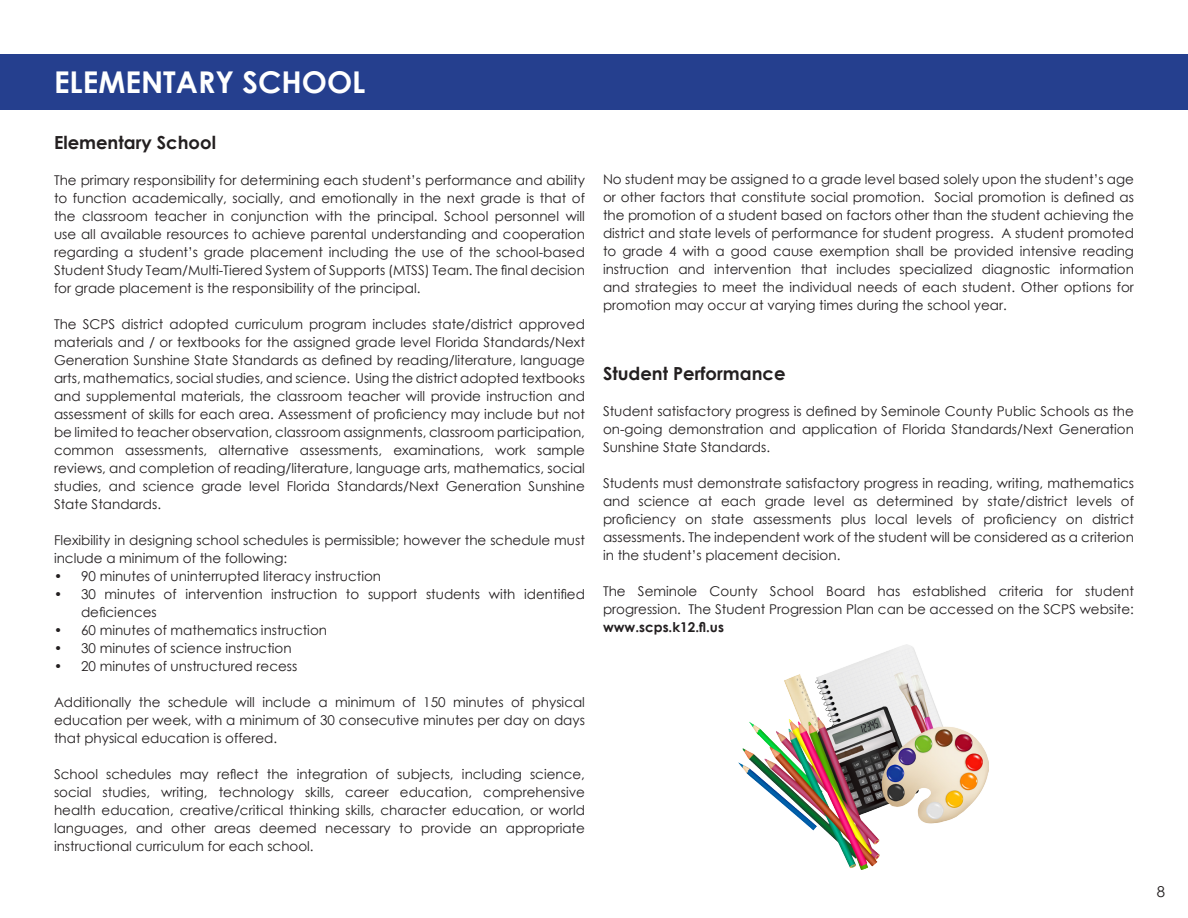
<style>
.page{position:relative;width:1188px;height:918px;background:#fff}
.page>*{position:absolute;margin:0;border:0;box-sizing:border-box;transform-origin:0 0}
.t1{font:700 30px "Century Gothic";color:#fff}
.t2{font:700 18px "Century Gothic";color:#231f20}
.t3{font:15px "Century Gothic";color:#231f20}
.t4{font:13.5px/18px "Century Gothic";color:#231f20;text-align:justify}
.s1{font-weight:700}
</style>
<div class="page">
<div style="left:0;top:54px;width:1188px;height:56px;background:#253f8e"></div>
<img style="left:738px;top:644px;width:250px;height:226px">
<p class="t1" style="left:54px;top:59px;width:313px">ELEMENTARY SCHOOL</p>
<p class="t2" style="left:54px;top:128px;width:163px">Elementary School</p>
<p class="t4" style="left:54px;top:170px;width:533px">The primary responsibility for determining each student’s performance and ability to function academically, socially, and emotionally in the next grade is that of the classroom teacher in conjunction with the principal. School personnel will use all available resources to achieve parental understanding and cooperation regarding a student’s grade placement including the use of the school-based Student Study Team/Multi-Tiered System of Supports (MTSS) Team. The final decision for grade placement is the responsibility of the principal.</p>
<p class="t4" style="left:54px;top:314px;width:533px">The SCPS district adopted curriculum program includes state/district approved materials and / or textbooks for the assigned grade level Florida Standards/Next Generation Sunshine State Standards as defined by reading/literature, language arts, mathematics, social studies, and science. Using the district adopted textbooks and supplemental materials, the classroom teacher will provide instruction and assessment of skills for each area. Assessment of proficiency may include but not be limited to teacher observation, classroom assignments, classroom participation, common assessments, alternative assessments, examinations, work sample reviews, and completion of reading/literature, language arts, mathematics, social studies, and science grade level Florida Standards/Next Generation Sunshine State Standards.</p>
<p class="t4" style="left:54px;top:530px;width:533px">Flexibility in designing school schedules is permissible; however the schedule must include a minimum of the following:</p>
<p class="t4" style="left:54px;top:566px;width:329px">• 90 minutes of uninterrupted literacy instruction</p>
<p class="t4" style="left:81px;top:584px;width:506px;text-indent:-27px">• 30 minutes of intervention instruction to support students with identified deficiences</p>
<p class="t4" style="left:54px;top:620px;width:275px">• 60 minutes of mathematics instruction</p>
<p class="t4" style="left:54px;top:638px;width:239px">• 30 minutes of science instruction</p>
<p class="t4" style="left:54px;top:656px;width:245px">• 20 minutes of unstructured recess</p>
<p class="t4" style="left:54px;top:692px;width:533px">Additionally the schedule will include a minimum of 150 minutes of physical education per week, with a minimum of 30 consecutive minutes per day on days that physical education is offered.</p>
<p class="t4" style="left:54px;top:764px;width:533px">School schedules may reflect the integration of subjects, including science, social studies, writing, technology skills, career education, comprehensive health education, creative/critical thinking skills, character education, or world languages, and other areas deemed necessary to provide an appropriate instructional curriculum for each school.</p>
<p class="t4" style="left:603px;top:170px;width:533px">No student may be assigned to a grade level based solely upon the student’s age or other factors that constitute social promotion. Social promotion is defined as the promotion of a student based on factors other than the student achieving the district and state levels of performance for student progress. A student promoted to grade 4 with a good cause exemption shall be provided intensive reading instruction and intervention that includes specialized diagnostic information and strategies to meet the individual needs of each student. Other options for promotion may occur at varying times during the school year.</p>
<p class="t2" style="left:603px;top:360px;width:184px">Student Performance</p>
<p class="t4" style="left:603px;top:402px;width:533px">Student satisfactory progress is defined by Seminole County Public Schools as the on-going demonstration and application of Florida Standards/Next Generation Sunshine State Standards.</p>
<p class="t4" style="left:603px;top:474px;width:533px">Students must demonstrate satisfactory progress in reading, writing, mathematics and science at each grade level as determined by state/district levels of proficiency on state assessments plus local levels of proficiency on district assessments. The independent work of the student will be considered as a criterion in the student’s placement decision.</p>
<p class="t4" style="left:603px;top:582px;width:533px">The Seminole County School Board has established criteria for student progression. The Student Progression Plan can be accessed on the SCPS website: <span class="s1">www.scps.k12.fl.us</span></p>
<p class="t3" style="left:1157px;top:881px;width:10px">8</p>
</div>
